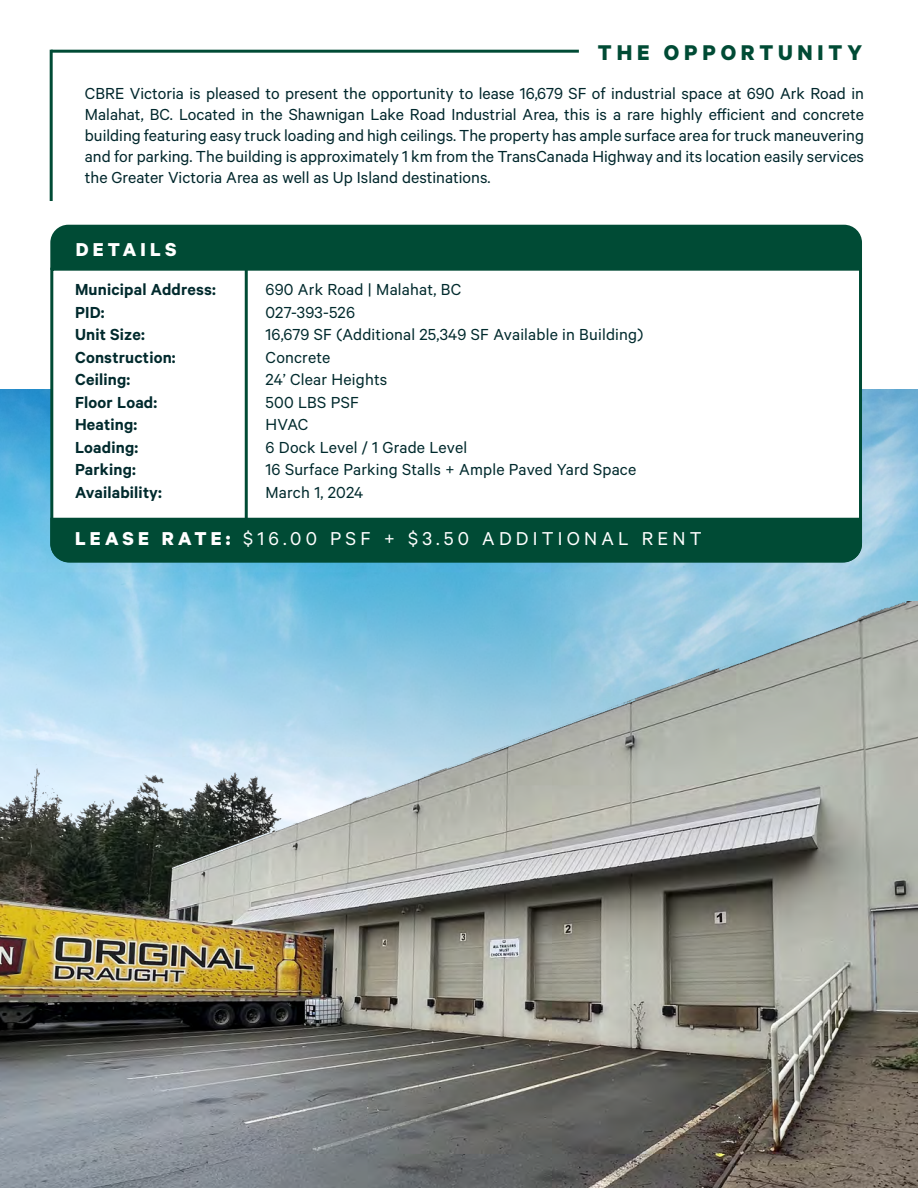
<style>
.page{position:relative;width:918px;height:1188px;background:#fff}
.page>*{position:absolute;margin:0;border:0;box-sizing:border-box;transform-origin:0 0}
.t1{font:700 24px "Calibre";letter-spacing:.2em;color:#004b35}
.t2{font:21px "Calibre";letter-spacing:.2em;color:#fff}
.t3{font:700 21px "Calibre";letter-spacing:.2em;color:#fff}
.t4{font:18px/21px "Calibre";color:#00272c;text-align:justify}
.t5{font:18px/22.5px "Calibre";letter-spacing:.01em;color:#012a2d}
.t6{font:600 18px/22.5px "Calibre";letter-spacing:.01em;color:#012a2d}
.s1{font-weight:700}
</style>
<div class="page">
<hr style="left:51px;top:50px;width:528px;height:3px;background:#004b35">
<img style="left:0;top:390px;width:918px;height:544px">
<hr style="left:50px;top:50px;width:3px;height:151px;background:#004b35">
<svg style="left:49px;top:270px;width:815px;height:294px"></svg>
<div style="left:50px;top:225px;width:812px;height:45px;background:#004b35"></div>
<div style="left:50px;top:518px;width:812px;height:44px;background:#004b35"></div>
<hr style="left:245px;top:268px;width:3px;height:258px;background:#004b35">
<img style="left:1px;top:601px;width:917px;height:587px">
<h1 class="t1" style="left:598px;top:38px;width:266px">THE OPPORTUNITY</h1>
<p class="t4" style="left:85px;top:82px;width:781px">CBRE Victoria is pleased to present the opportunity to lease 16,679 SF of industrial space at 690 Ark Road in Malahat, BC. Located in the Shawnigan Lake Road Industrial Area, this is a rare highly efficient and concrete building featuring easy truck loading and high ceilings. The property has ample surface area for truck maneuvering and for parking. The building is approximately 1 km from the TransCanada Highway and its location easily services the Greater Victoria Area as well as Up Island destinations.</p>
<p class="t3" style="left:76px;top:237px;width:102px">DETAILS</p>
<p class="t6" style="left:75px;top:278px;width:142px">Municipal Address:<br>PID:<br>Unit Size:<br>Construction:<br>Ceiling:<br>Floor Load:<br>Heating:<br>Loading:<br>Parking:<br>Availability:</p>
<p class="t5" style="left:266px;top:278px;width:379px">690 Ark Road | Malahat, BC<br>027-393-526<br>16,679 SF (Additional 25,349 SF Available in Building)<br>Concrete<br>24’ Clear Heights<br>500 LBS PSF<br>HVAC<br>6 Dock Level / 1 Grade Level<br>16 Surface Parking Stalls + Ample Paved Yard Space<br>March 1, 2024</p>
<p class="t2" style="left:75px;top:527px;width:628px"><span class="s1">LEASE RATE:</span> $16.00 PSF + $3.50 ADDITIONAL RENT</p>
</div>
